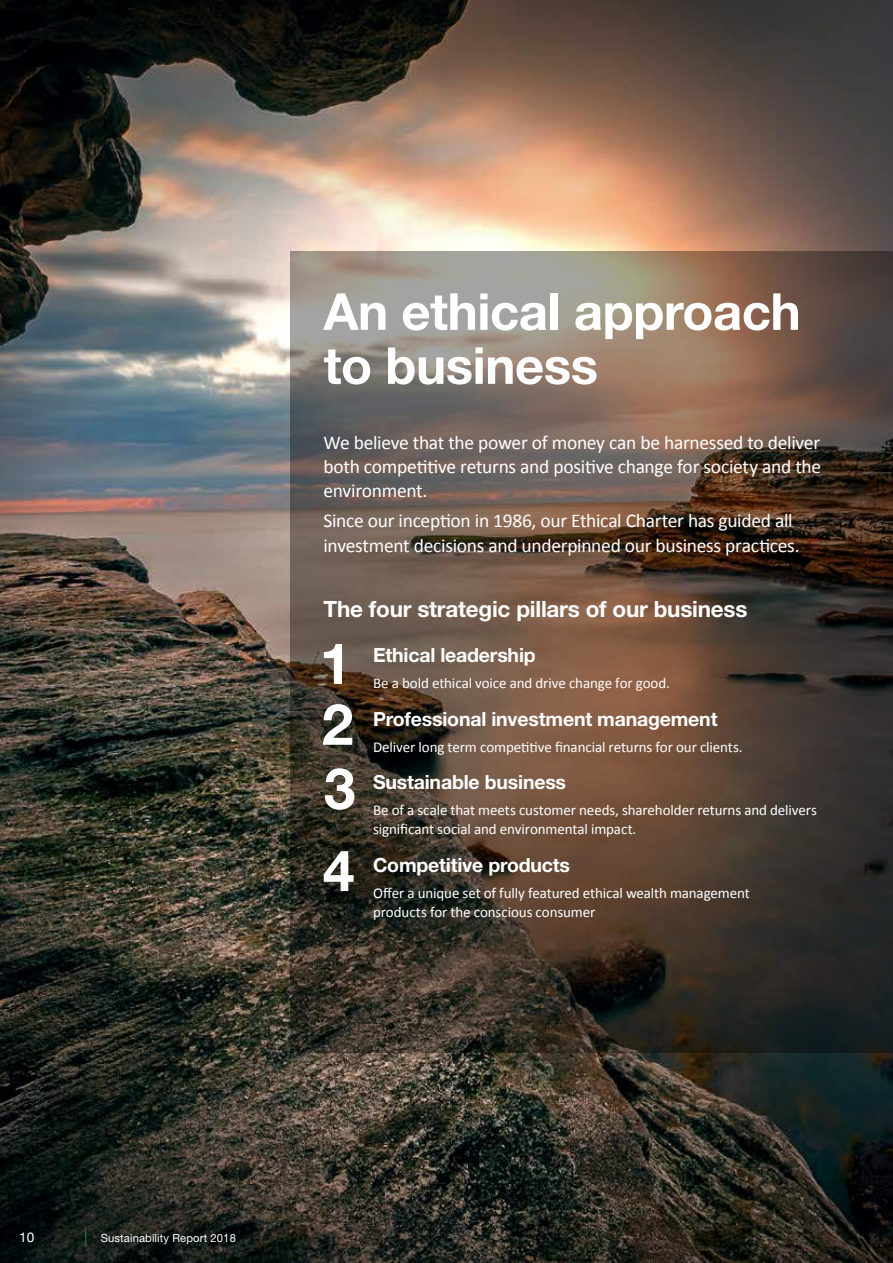
<style>
.page{position:relative;width:893px;height:1263px;background:#fff}
.page>*{position:absolute;margin:0;border:0;box-sizing:border-box;transform-origin:0 0}
.t1{font:700 57px/62.6px "Helvetica Neue LT Std";color:#fff;text-align:justify}
.t2{font:700 51px/54px "Helvetica Neue LT Std";letter-spacing:-.01em;color:#fff}
.t3{font:700 22.5px "Helvetica Neue LT Std";letter-spacing:-.01em;color:#fff}
.t4{font:19.5px/24px "Calibri";letter-spacing:-.015em;color:#fff;text-align:justify}
.t5{font:700 19.5px "Helvetica Neue LT Std";letter-spacing:-.01em;color:#fff}
.t6{font:15px/19.5px "Calibri";letter-spacing:-.005em;color:#fff}
.t7{font:13.5px "Helvetica Neue";color:#fff}
.t8{font:11.25px "Helvetica Neue";letter-spacing:.01em;color:#fff}
</style>
<div class="page">
<img style="left:0;top:0;width:893px;height:1263px">
<svg style="left:291px;top:251px;width:602px;height:801px;background:#5b4b40"></svg>
<svg style="left:85px;top:1227px;width:1px;height:19px"></svg>
<h2 class="t2" style="left:324px;top:283px;width:479px">An ethical approach to business</h2>
<h3 class="t4" style="left:324px;top:431px;width:499px">We believe that the power of money can be harnessed to deliver both competitive returns and positive change for society and the environment.</h3>
<h3 class="t4" style="left:324px;top:509px;width:478px">Since our inception in 1986, our Ethical Charter has guided all investment decisions and underpinned our business practices.</h3>
<h3 class="t3" style="left:324px;top:594px;width:426px">The four strategic pillars of our business</h3>
<h3 class="t5" style="left:373px;top:643px;width:164px">Ethical leadership</h3>
<p class="t6" style="left:373px;top:674px;width:298px">Be a bold ethical voice and drive change for good.</p>
<h3 class="t5" style="left:373px;top:707px;width:346px">Professional investment management</h3>
<p class="t6" style="left:373px;top:737px;width:371px">Deliver long term competitive financial returns for our clients.</p>
<h3 class="t5" style="left:373px;top:770px;width:195px">Sustainable business</h3>
<p class="t6" style="left:373px;top:800px;width:445px">Be of a scale that meets customer needs, shareholder returns and delivers significant social and environmental impact.</p>
<h3 class="t5" style="left:373px;top:853px;width:199px">Competitive products</h3>
<p class="t6" style="left:373px;top:883px;width:378px">Offer a unique set of fully featured ethical wealth management products for the conscious consumer</p>
<h1 class="t1" style="left:320px;top:631px;width:37px">1<br>2<br>3</h1>
<h1 class="t1" style="left:323px;top:838px;width:33px">4</h1>
<p class="t7" style="left:19px;top:1227px;width:17px">10</p>
<p class="t8" style="left:101px;top:1231px;width:137px">Sustainability Report 2018</p>
</div>
